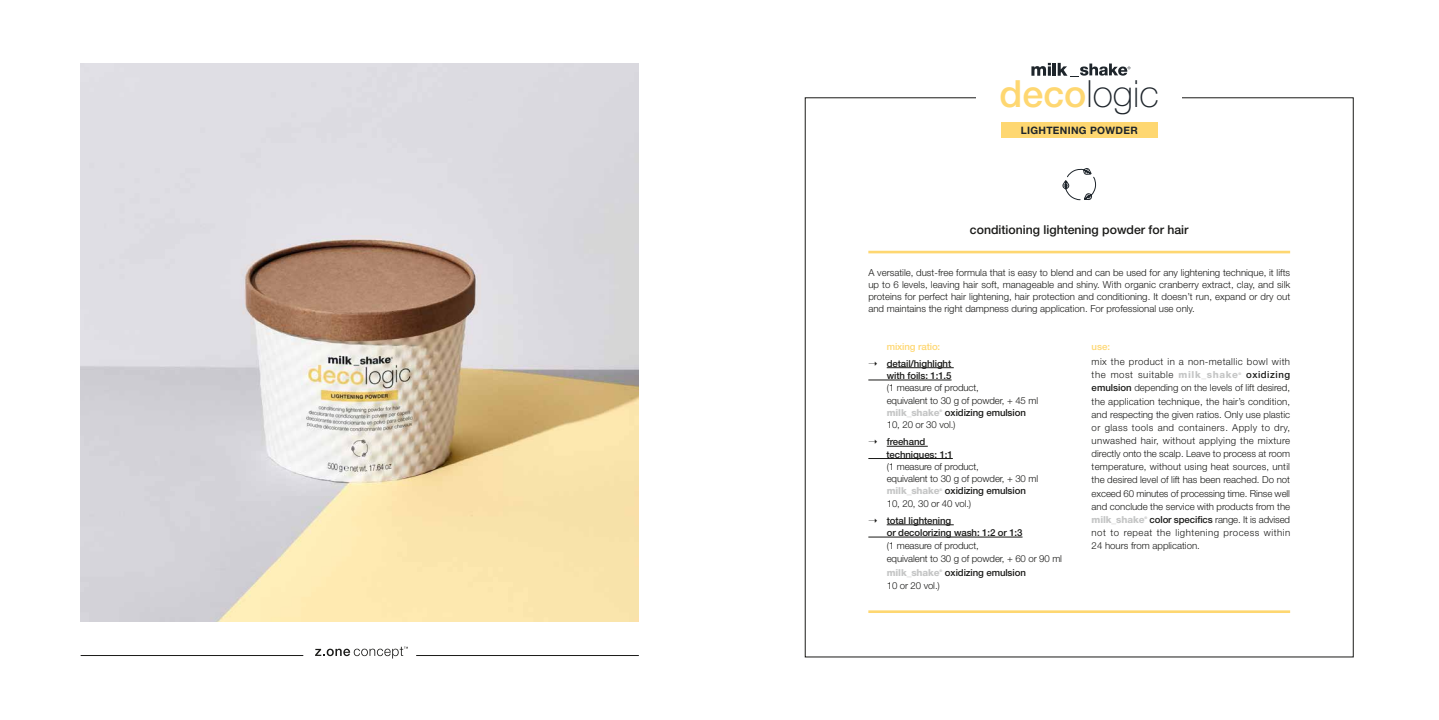
<style>
.page{position:relative;width:1439px;height:720px;background:#fff}
.page>*{position:absolute;margin:0;border:0;box-sizing:border-box;transform-origin:0 0}
.t1{font:100 37.54px "Helvetica Neue LT Pro";color:#1e252b}
.t2{font:500 12.25px "Helvetica Neue LT Pro";color:#1a1a18}
.t3{font:700 10.24px "Helvetica Neue LT Pro";letter-spacing:.03em;color:#1e252b}
.t4{font:300 9.62px/13.1px "Helvetica Neue LT Pro";color:#1a1a18}
.t5{font:500 9.62px/17.2px "Helvetica Neue LT Pro";letter-spacing:-.01em;color:#1a1a18}
.t6{font:300 9.62px/13.1px "Helvetica Neue LT Pro";letter-spacing:.04em;color:#1a1a18}
.t7{font:800 9.62px "Helvetica Neue LT Pro";letter-spacing:-.01em;color:#c5c6c6}
.t8{font:500 9.62px "Helvetica Neue LT Pro";color:#fed771}
.t9{font:800 3.5px "Helvetica Neue LT Pro";color:#c5c6c6}
.s1{font-weight:500;color:#fed771}
.s2{color:#fed771}
.s3{font-weight:500}
.s4{font-weight:800;color:#c5c6c6}
</style>
<div class="page">
<img style="left:81px;top:63px;width:558px;height:558px">
<hr style="left:868px;top:251px;width:422px;height:2px;background:#fed771">
<div style="left:1001px;top:122px;width:156px;height:16px;background:#fed771"></div>
<svg style="left:1031px;top:63px;width:99px;height:14px"></svg>
<hr style="left:886px;top:367px;width:67px;height:1px;background:#1a1a18">
<hr style="left:868px;top:379px;width:83px;height:1px;background:#1a1a18">
<hr style="left:886px;top:446px;width:42px;height:1px;background:#1a1a18">
<hr style="left:868px;top:458px;width:85px;height:1px;background:#1a1a18">
<hr style="left:886px;top:524px;width:67px;height:1px;background:#1a1a18">
<hr style="left:868px;top:536px;width:154px;height:1px;background:#1a1a18">
<hr style="left:868px;top:610px;width:422px;height:2px;background:#fed771">
<svg style="left:1062px;top:168px;width:34px;height:33px"></svg>
<hr style="left:81px;top:655px;width:222px;height:1px;background:#1a1a18">
<hr style="left:416px;top:655px;width:223px;height:1px;background:#1a1a18">
<svg style="left:315px;top:646px;width:93px;height:12px"></svg>
<h1 class="t1" style="left:999px;top:72px;width:161px"><span class="s1">deco</span>logic</h1>
<p class="t3" style="left:1020px;top:124px;width:118px">LIGHTENING POWDER</p>
<p class="t2" style="left:970px;top:222px;width:220px">conditioning lightening powder for hair</p>
<p class="t4" style="left:868px;top:266px;width:423px;line-height:12.2px;text-align:justify">A versatile, dust-free formula that is easy to blend and can be used for any lightening technique, it lifts up to 6 levels, leaving hair soft, manageable and shiny. With organic cranberry extract, clay, and silk proteins for perfect hair lightening, hair protection and conditioning. It doesn’t run, expand or dry out and maintains the right dampness during application. For professional use only.</p>
<p class="t5" style="left:868px;top:337px;width:84px;text-indent:18px"><span class="s2">mixing ratio: </span>➝ detail/highlight</p>
<p class="t5" style="left:886px;top:367px;width:66px">with foils: 1:1.5</p>
<p class="t4" style="left:886px;top:381px;width:153px;line-height:12.2px">(1 measure of product,<br>equivalent to 30 g of powder, + 45 ml</p>
<p class="t7" style="left:886px;top:406px;width:54px">milk_shake</p>
<p class="t9" style="left:939px;top:409px;width:4px">®</p>
<p class="t5" style="left:945px;top:403px;width:82px">oxidizing emulsion</p>
<p class="t4" style="left:868px;top:415px;width:89px;line-height:17.2px;text-indent:18px">10, 20 or 30 vol.) ➝ <span class="s3">freehand</span></p>
<p class="t5" style="left:886px;top:445px;width:68px">techniques: 1:1</p>
<p class="t4" style="left:886px;top:460px;width:153px;line-height:12.2px">(1 measure of product,<br>equivalent to 30 g of powder, + 30 ml</p>
<p class="t7" style="left:886px;top:485px;width:54px">milk_shake</p>
<p class="t9" style="left:939px;top:487px;width:4px">®</p>
<p class="t5" style="left:945px;top:482px;width:82px">oxidizing emulsion</p>
<p class="t4" style="left:868px;top:494px;width:104px;line-height:17.2px;text-indent:18px">10, 20, 30 or 40 vol.) ➝ <span class="s3">total lightening</span></p>
<p class="t5" style="left:886px;top:523px;width:137px">or decolorizing wash: 1:2 or 1:3</p>
<p class="t4" style="left:886px;top:539px;width:177px">(1 measure of product,<br>equivalent to 30 g of powder, + 60 or 90 ml</p>
<p class="t7" style="left:886px;top:566px;width:54px">milk_shake</p>
<p class="t9" style="left:939px;top:568px;width:4px">®</p>
<p class="t5" style="left:945px;top:563px;width:82px">oxidizing emulsion</p>
<p class="t4" style="left:886px;top:578px;width:55px">10 or 20 vol.)</p>
<p class="t8" style="left:1091px;top:340px;width:20px">use:</p>
<p class="t6" style="left:1091px;top:355px;width:200px">mix the product in a non-metallic bowl with the most suitable <span class="s4">milk_shake</span></p>
<p class="t4" style="left:1091px;top:368px;width:200px;text-align:justify;text-indent:154px"><span class="s3">oxidizing emulsion</span> depending on the levels of lift desired, the application technique, the hair’s condition, and respecting the given ratios. Only use plastic or glass tools and containers. Apply to dry, unwashed hair, without applying the mixture directly onto the scalp. Leave to process at room temperature, without using heat sources, until the desired level of lift has been reached. Do not exceed 60 minutes of processing time. Rinse well and conclude the service with products from the</p>
<p class="t7" style="left:1091px;top:513px;width:54px">milk_shake</p>
<p class="t9" style="left:1144px;top:515px;width:4px">®</p>
<p class="t9" style="left:1238px;top:371px;width:4px">®</p>
<p class="t4" style="left:1091px;top:512px;width:200px;text-align:justify;text-indent:58px"><span class="s3">color specifics</span> range. It is advised not to repeat the lightening process within 24 hours from application.</p>
</div>
